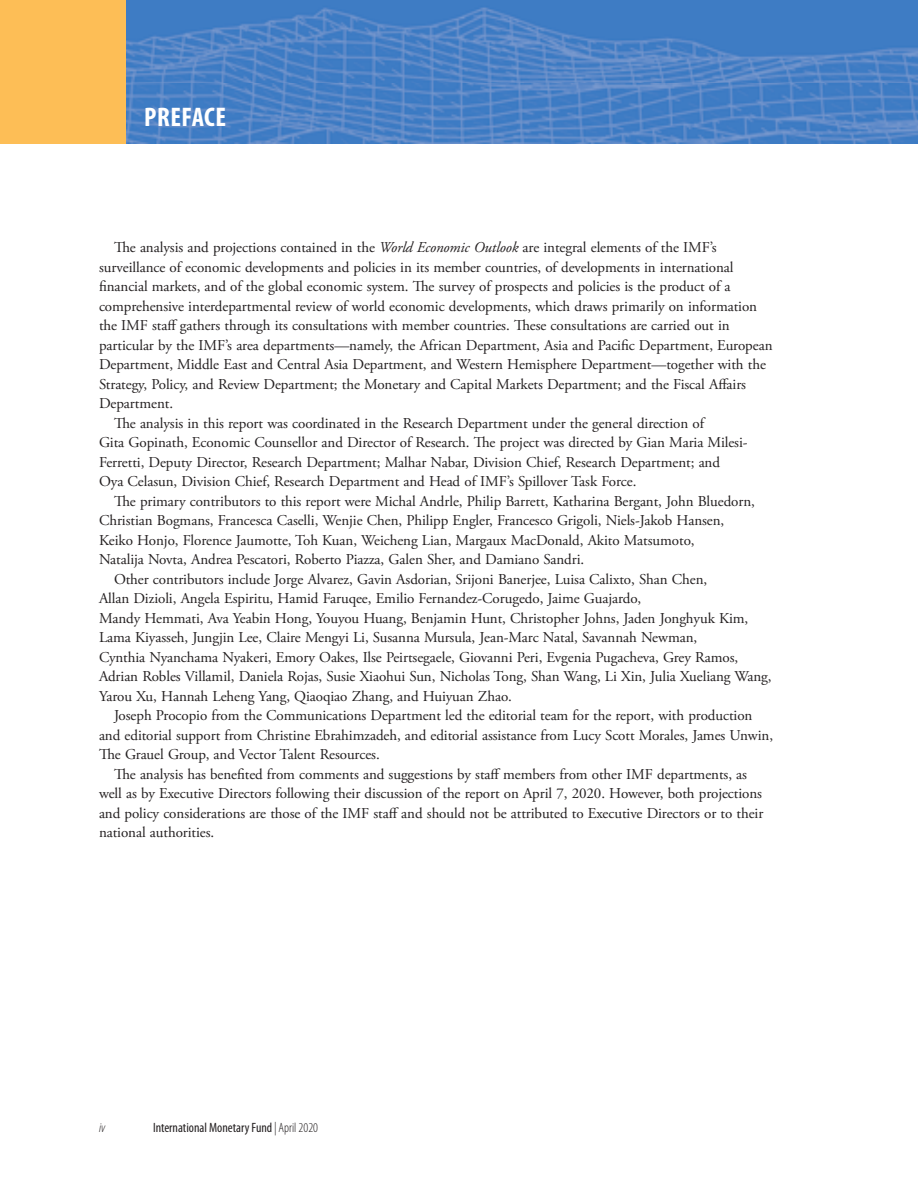
<style>
.page{position:relative;width:918px;height:1188px;background:#fff}
.page>*{position:absolute;margin:0;border:0;box-sizing:border-box;transform-origin:0 0}
.Chapter_Title{font:700 condensed 27px "Myriad Pro";letter-spacing:.02em;color:#fff}
.text{font:15px/19.5px "Adobe Garamond Pro";letter-spacing:-.005em;color:#231f20}
.t1{font:condensed 13.5px "Myriad Pro";color:#231f20}
.t2{font:italic 300 condensed 13.5px "Myriad Pro";color:#231f20}
.s1{font-style:italic}
.s2{font-weight:300;font-style:italic}
.s3{font-weight:300}
</style>
<div class="page">
<img style="left:126px;top:0;width:738px;height:144px">
<div style="left:0;top:0;width:126px;height:144px;background:#fdbe56"></div>
<svg style="left:864px;top:0;width:54px;height:144px;background:#4880c5"></svg>
<p class="Chapter_Title" style="left:144px;top:102px;width:83px">PREFACE</p>
<p class="text" style="left:99px;top:238px;width:675px;text-indent:15px">The analysis and projections contained in the <span class="s1">World Economic Outlook</span> are integral elements of the IMF’s surveillance of economic developments and policies in its member countries, of developments in international financial markets, and of the global economic system. The survey of prospects and policies is the product of a comprehensive interdepartmental review of world economic developments, which draws primarily on information the IMF staff gathers through its consultations with member countries. These consultations are carried out in particular by the IMF’s area departments—namely, the African Department, Asia and Pacific Department, European Department, Middle East and Central Asia Department, and Western Hemisphere Department—together with the Strategy, Policy, and Review Department; the Monetary and Capital Markets Department; and the Fiscal Affairs Department.</p>
<p class="text" style="left:99px;top:414px;width:650px;text-indent:15px">The analysis in this report was coordinated in the Research Department under the general direction of<br>Gita Gopinath, Economic Counsellor and Director of Research. The project was directed by Gian Maria Milesi-Ferretti, Deputy Director, Research Department; Malhar Nabar, Division Chief, Research Department; and Oya Celasun, Division Chief, Research Department and Head of IMF’s Spillover Task Force.</p>
<p class="text" style="left:99px;top:492px;width:657px;text-indent:15px">The primary contributors to this report were Michal Andrle, Philip Barrett, Katharina Bergant, John Bluedorn, Christian Bogmans, Francesca Caselli, Wenjie Chen, Philipp Engler, Francesco Grigoli, Niels-Jakob Hansen, Keiko Honjo, Florence Jaumotte, Toh Kuan, Weicheng Lian, Margaux MacDonald, Akito Matsumoto,<br>Natalija Novta, Andrea Pescatori, Roberto Piazza, Galen Sher, and Damiano Sandri.</p>
<p class="text" style="left:99px;top:570px;width:674px;text-indent:15px">Other contributors include Jorge Alvarez, Gavin Asdorian, Srijoni Banerjee, Luisa Calixto, Shan Chen,<br>Allan Dizioli, Angela Espiritu, Hamid Faruqee, Emilio Fernandez-Corugedo, Jaime Guajardo,<br>Mandy Hemmati, Ava Yeabin Hong, Youyou Huang, Benjamin Hunt, Christopher Johns, Jaden Jonghyuk Kim, Lama Kiyasseh, Jungjin Lee, Claire Mengyi Li, Susanna Mursula, Jean-Marc Natal, Savannah Newman,<br>Cynthia Nyanchama Nyakeri, Emory Oakes, Ilse Peirtsegaele, Giovanni Peri, Evgenia Pugacheva, Grey Ramos, Adrian Robles Villamil, Daniela Rojas, Susie Xiaohui Sun, Nicholas Tong, Shan Wang, Li Xin, Julia Xueliang Wang, Yarou Xu, Hannah Leheng Yang, Qiaoqiao Zhang, and Huiyuan Zhao.</p>
<p class="text" style="left:99px;top:706px;width:676px;text-indent:15px">Joseph Procopio from the Communications Department led the editorial team for the report, with production and editorial support from Christine Ebrahimzadeh, and editorial assistance from Lucy Scott Morales, James Unwin,<br>The Grauel Group, and Vector Talent Resources.</p>
<p class="text" style="left:99px;top:765px;width:666px;text-indent:15px">The analysis has benefited from comments and suggestions by staff members from other IMF departments, as well as by Executive Directors following their discussion of the report on April 7, 2020. However, both projections and policy considerations are those of the IMF staff and should not be attributed to Executive Directors or to their national authorities.</p>
<p class="t2" style="left:99px;top:1120px;width:8px">iv</p>
<p class="t1" style="left:153px;top:1120px;width:167px">International Monetary Fund <span class="s2">|</span> <span class="s3">April 2020</span></p>
</div>
